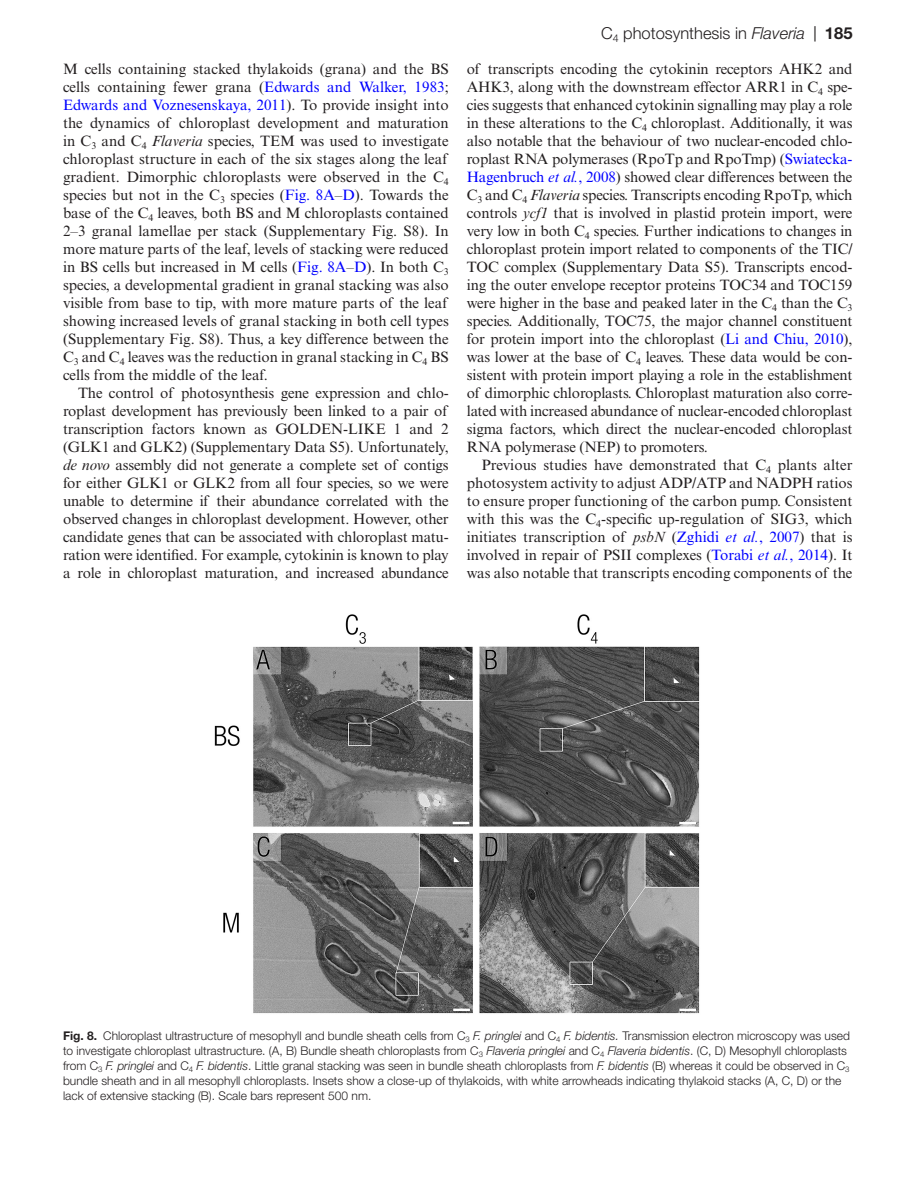
<style>
.page{position:relative;width:919px;height:1187px;background:#fff}
.page>*{position:absolute;margin:0;border:0;box-sizing:border-box;transform-origin:0 0}
.t1{font:300 16.5px "Helvetica Neue LT Std";color:#231f20}
.t2{font:15px/18px "Times New Roman MT Std";letter-spacing:-.01em;color:#231f20;text-align:justify}
.t3{font:300 12px/15px "Helvetica Neue LT Std";color:#231f20}
.s1{color:#00f}
.s2{font-style:italic}
.s3{font-family:"Times New Roman MT Std";font-weight:400}
.s4{font-weight:700}
.s5{font-style:italic;color:#00f}
</style>
<div class="page">
<img style="left:215px;top:614px;width:485px;height:400px">
<p class="t2" style="left:63px;top:60px;width:387px">M cells containing stacked thylakoids (grana) and the BS cells containing fewer grana (<span class="s1">Edwards and Walker, 1983</span>; <span class="s1">Edwards and Voznesenskaya, 2011</span>). To provide insight into the dynamics of chloroplast development and maturation in C<sub>3</sub> and C<sub>4</sub> <span class="s2">Flaveria</span> species, TEM was used to investigate chloroplast structure in each of the six stages along the leaf gradient. Dimorphic chloroplasts were observed in the C<sub>4 </sub>species but not in the C<sub>3</sub> species (<span class="s1">Fig. 8A</span>–<span class="s1">D</span>). Towards the base of the C<sub>4</sub> leaves, both BS and M chloroplasts contained 2–3 granal lamellae per stack (Supplementary Fig. S8). In more mature parts of the leaf, levels of stacking were reduced in BS cells but increased in M cells (<span class="s1">Fig. 8A</span>–<span class="s1">D</span>). In both C<sub>3 </sub>species, a developmental gradient in granal stacking was also visible from base to tip, with more mature parts of the leaf showing increased levels of granal stacking in both cell types (Supplementary Fig. S8). Thus, a key difference between the C<sub>3</sub> and C<sub>4</sub> leaves was the reduction in granal stacking in C<sub>4</sub> BS cells from the middle of the leaf.</p>
<p class="t2" style="left:63px;top:384px;width:387px;text-indent:15px">The control of photosynthesis gene expression and chlo&shy;roplast development has previously been linked to a pair of transcription factors known as GOLDEN-LIKE 1 and 2 (GLK1 and GLK2) (Supplementary Data S5). Unfortunately, <span class="s2">de novo</span> assembly did not generate a complete set of contigs for either GLK1 or GLK2 from all four species, so we were unable to determine if their abundance correlated with the observed changes in chloroplast development. However, other candidate genes that can be associated with chloroplast matu&shy;ration were identified. For example, cytokinin is known to play a role in chloroplast maturation, and increased abundance</p>
<p class="t1" style="left:601px;top:23px;width:253px">C<sub>4</sub> photosynthesis in <span class="s2">Flaveria</span> <span class="s3">|</span> <span class="s4">185</span></p>
<p class="t2" style="left:466px;top:60px;width:387px">of transcripts encoding the cytokinin receptors AHK2 and AHK3, along with the downstream effector ARR1 in C<sub>4</sub> spe&shy;cies suggests that enhanced cytokinin signalling may play a role in these alterations to the C<sub>4</sub> chloroplast. Additionally, it was also notable that the behaviour of two nuclear-encoded chlo&shy;roplast RNA polymerases (RpoTp and RpoTmp) (<span class="s1">Swiatecka-Hagenbruch</span> <span class="s5">et al.</span><span class="s1">, 2008</span>) showed clear differences between the C<sub>3</sub> and C<sub>4</sub> <span class="s2">Flaveria</span> species. Transcripts encoding RpoTp, which controls <span class="s2">ycf1</span> that is involved in plastid protein import, were very low in both C<sub>4</sub> species. Further indications to changes in chloroplast protein import related to components of the TIC/ TOC complex (Supplementary Data S5). Transcripts encod&shy;ing the outer envelope receptor proteins TOC34 and TOC159 were higher in the base and peaked later in the C<sub>4</sub> than the C<sub>3 </sub>species. Additionally, TOC75, the major channel constituent for protein import into the chloroplast (<span class="s1">Li and Chiu, 2010</span>), was lower at the base of C<sub>4</sub> leaves. These data would be con&shy;sistent with protein import playing a role in the establishment of dimorphic chloroplasts. Chloroplast maturation also corre&shy;lated with increased abundance of nuclear-encoded chloroplast sigma factors, which direct the nuclear-encoded chloroplast RNA polymerase (NEP) to promoters.</p>
<p class="t2" style="left:467px;top:456px;width:387px;text-indent:15px">Previous studies have demonstrated that C<sub>4</sub> plants alter photosystem activity to adjust ADP/ATP and NADPH ratios to ensure proper functioning of the carbon pump. Consistent with this was the C<sub>4</sub>-specific up-regulation of SIG3, which initiates transcription of <span class="s2">psbN</span> (<span class="s1">Zghidi</span> <span class="s5">et al.</span><span class="s1">, 2007</span>) that is involved in repair of PSII complexes (<span class="s1">Torabi</span> <span class="s5">et al.</span><span class="s1">, 2014</span>). It was also notable that transcripts encoding components of the</p>
<p class="t3" style="left:63px;top:1027px;width:788px"><span class="s4">Fig. 8.</span> Chloroplast ultrastructure of mesophyll and bundle sheath cells from C<sub>3</sub> <span class="s2">F. pringlei</span> and C<sub>4</sub> <span class="s2">F. bidentis.</span> Transmission electron microscopy was used to investigate chloroplast ultrastructure. (A, B) Bundle sheath chloroplasts from C<sub>3</sub> <span class="s2">Flaveria pringlei</span> and C<sub>4</sub> <span class="s2">Flaveria bidentis</span>. (C, D) Mesophyll chloroplasts from C<sub>3</sub> <span class="s2">F. pringlei</span> and C<sub>4</sub> <span class="s2">F. bidentis</span>. Little granal stacking was seen in bundle sheath chloroplasts from <span class="s2">F. bidentis</span> (B) whereas it could be observed in C<sub>3 </sub>bundle sheath and in all mesophyll chloroplasts. Insets show a close-up of thylakoids, with white arrowheads indicating thylakoid stacks (A, C, D) or the lack of extensive stacking (B). Scale bars represent 500 nm.</p>
</div>
